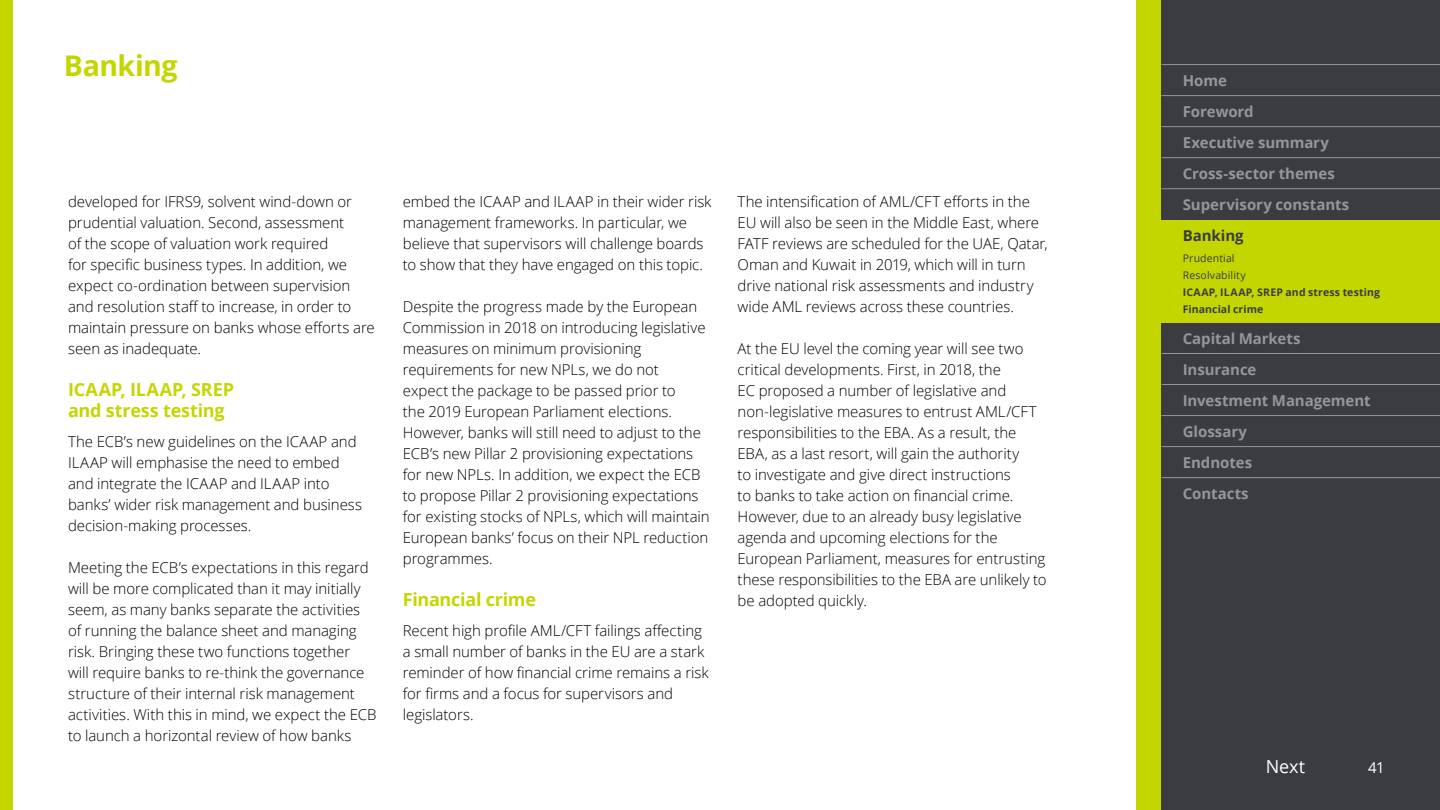
<style>
.page{position:relative;width:1440px;height:810px;background:#fff}
.page>*{position:absolute;margin:0;border:0;box-sizing:border-box;transform-origin:0 0}
.t1{font:700 28.5px "Open Sans";letter-spacing:-.015em;color:#c4d600}
.t2{font:700 18px/21px "Open Sans";letter-spacing:-.01em;color:#c4d600}
.t3{font:18px "Open Sans";color:#fff}
.t4{font:300 15px/21px "Open Sans";letter-spacing:-.005em;color:#000}
.t5{font:700 15px/31px "Open Sans";letter-spacing:-.005em;color:#94969a}
.t6{font:700 15px "Open Sans";letter-spacing:-.005em;color:#3a3c42}
.t7{font:15px "Open Sans";color:#fff}
.t8{font:700 10.5px/16.8px "Open Sans";letter-spacing:.01em;color:#3a3c42}
.t9{font:10.5px/16.8px "Open Sans";letter-spacing:.01em;color:#3a3c42}
</style>
<div class="page">
<div style="left:1136px;top:0;width:26px;height:810px;background:#c4d600"></div>
<div style="left:1162px;top:0;width:278px;height:810px;background:#3a3c42"></div>
<div style="left:0;top:0;width:13px;height:810px;background:#c4d600"></div>
<div style="left:1162px;top:220px;width:278px;height:102px;background:#c4d600"></div>
<hr style="left:1162px;top:353px;width:278px;height:1px;background:#94969a">
<hr style="left:1162px;top:384px;width:278px;height:1px;background:#94969a">
<hr style="left:1162px;top:415px;width:278px;height:1px;background:#94969a">
<hr style="left:1162px;top:446px;width:278px;height:1px;background:#94969a">
<hr style="left:1162px;top:477px;width:278px;height:1px;background:#94969a">
<hr style="left:1162px;top:64px;width:278px;height:1px;background:#94969a">
<hr style="left:1162px;top:95px;width:278px;height:1px;background:#94969a">
<hr style="left:1162px;top:126px;width:278px;height:1px;background:#94969a">
<hr style="left:1162px;top:157px;width:278px;height:1px;background:#94969a">
<hr style="left:1162px;top:188px;width:278px;height:1px;background:#94969a">
<h1 class="t1" style="left:64px;top:46px;width:115px">Banking</h1>
<p class="t4" style="left:68px;top:191px;width:308px">developed for IFRS9, solvent wind‑down or prudential valuation. Second, assessment<br>of the scope of valuation work required<br>for specific business types. In addition, we expect co‑ordination between supervision and resolution staff to increase, in order to maintain pressure on banks whose efforts are seen as inadequate.</p>
<p class="t2" style="left:68px;top:379px;width:168px">ICAAP, ILAAP, SREP and stress testing</p>
<p class="t4" style="left:68px;top:430px;width:296px">The ECB’s new guidelines on the ICAAP and ILAAP will emphasise the need to embed and integrate the ICAAP and ILAAP into banks’ wider risk management and business decision‑making processes.</p>
<p class="t4" style="left:68px;top:556px;width:310px">Meeting the ECB’s expectations in this regard will be more complicated than it may initially seem, as many banks separate the activities of running the balance sheet and managing risk. Bringing these two functions together<br>will require banks to re‑think the governance structure of their internal risk management activities. With this in mind, we expect the ECB to launch a horizontal review of how banks</p>
<p class="t4" style="left:403px;top:191px;width:310px">embed the ICAAP and ILAAP in their wider risk management frameworks. In particular, we believe that supervisors will challenge boards to show that they have engaged on this topic.</p>
<p class="t4" style="left:403px;top:296px;width:308px">Despite the progress made by the European Commission in 2018 on introducing legislative measures on minimum provisioning requirements for new NPLs, we do not<br>expect the package to be passed prior to<br>the 2019 European Parliament elections.<br>However, banks will still need to adjust to the ECB’s new Pillar 2 provisioning expectations for new NPLs. In addition, we expect the ECB to propose Pillar 2 provisioning expectations for existing stocks of NPLs, which will maintain European banks’ focus on their NPL reduction programmes.</p>
<p class="t2" style="left:403px;top:589px;width:135px">Financial crime</p>
<p class="t4" style="left:403px;top:619px;width:307px">Recent high profile AML/CFT failings affecting a small number of banks in the EU are a stark reminder of how financial crime remains a risk for firms and a focus for supervisors and legislators.</p>
<p class="t4" style="left:738px;top:191px;width:311px">The intensification of AML/CFT efforts in the EU will also be seen in the Middle East, where FATF reviews are scheduled for the UAE, Qatar, Oman and Kuwait in 2019, which will in turn drive national risk assessments and industry wide AML reviews across these countries.</p>
<p class="t4" style="left:738px;top:338px;width:311px">At the EU level the coming year will see two critical developments. First, in 2018, the<br>EC proposed a number of legislative and non‑legislative measures to entrust AML/CFT responsibilities to the EBA. As a result, the EBA, as a last resort, will gain the authority<br>to investigate and give direct instructions<br>to banks to take action on financial crime.<br>However, due to an already busy legislative agenda and upcoming elections for the European Parliament, measures for entrusting these responsibilities to the EBA are unlikely to be adopted quickly.</p>
<p class="t5" style="left:1183px;top:64px;width:168px">Home<br>Foreword<br>Executive summary<br>Cross‑sector themes<br>Supervisory constants</p>
<p class="t6" style="left:1183px;top:225px;width:62px">Banking</p>
<p class="t9" style="left:1183px;top:250px;width:64px">Prudential<br>Resolvability</p>
<p class="t8" style="left:1183px;top:283px;width:199px">ICAAP, ILAAP, SREP and stress testing<br>Financial crime</p>
<p class="t5" style="left:1183px;top:322px;width:189px">Capital Markets<br>Insurance<br>Investment Management<br>Glossary<br>Endnotes<br>Contacts</p>
<p class="t3" style="left:1266px;top:754px;width:41px">Next</p>
<p class="t7" style="left:1368px;top:757px;width:18px">41</p>
</div>
